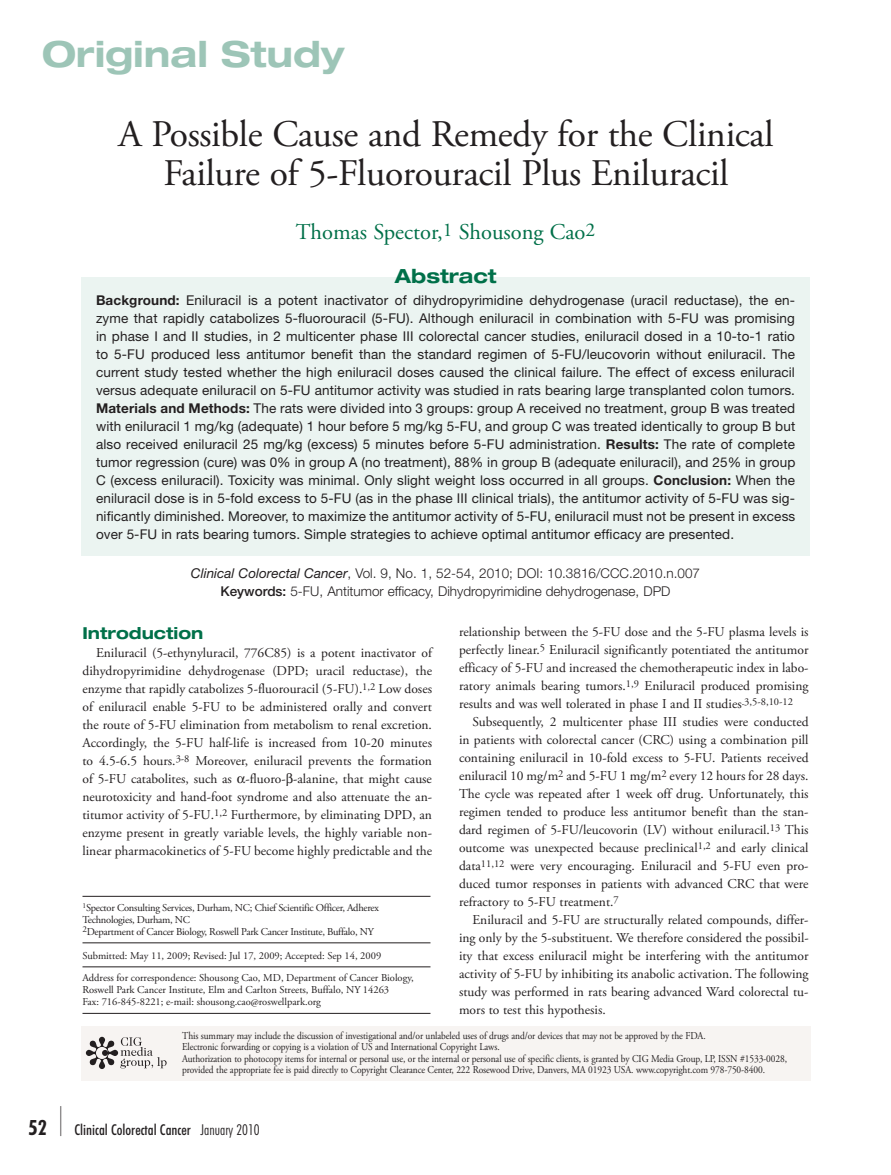
<style>
.page{position:relative;width:891px;height:1175px;background:#fff}
.page>*{position:absolute;margin:0;border:0;box-sizing:border-box;transform-origin:0 0}
.t1{font:37.5px/39px "Adobe Garamond Pro";letter-spacing:-.01em;color:#231f20;text-align:center}
.t2{font:700 expanded 36px "Helvetica Neue";color:#9dc5b7}
.t3{font:22.5px "Adobe Garamond Pro";color:#007049}
.t4{font:700 expanded 19.5px "Helvetica Neue";color:#007049}
.t5{font:700 expanded 16.5px "Helvetica Neue";color:#007049}
.t6{font:500 condensed 15px "Futura BT";color:#231f20}
.t7{font:13.5px/18px "Adobe Garamond Pro";color:#231f20;text-align:justify}
.t8{font:13.5px/18px "Helvetica Neue";letter-spacing:.01em;color:#231f20;text-align:justify}
.t9{font:300 13.5px/18px "Helvetica Neue";color:#231f20;text-align:center}
.t10{font:10.5px/11.2px "Adobe Garamond Pro";letter-spacing:-.01em;color:#231f20;scale:.9 1}
.t11{font:10.5px/12px "Adobe Garamond Pro";letter-spacing:-.01em;color:#231f20}
.s1{font-size:19.5px}
.s2{font-weight:700}
.s3{font-weight:400;font-style:italic}
.s4{font-weight:500}
.s5{font-weight:700;font-size:21px}
.s6{font-weight:300}
</style>
<div class="page">
<hr style="left:82px;top:896px;width:348px;height:1px;background:#231f20">
<hr style="left:82px;top:942px;width:348px;height:1px;background:#231f20">
<hr style="left:82px;top:966px;width:348px;height:1px;background:#231f20">
<hr style="left:82px;top:1013px;width:348px;height:1px;background:#231f20">
<div style="left:81px;top:277px;width:729px;height:279px;background:#ebf4f1"></div>
<div style="left:81px;top:1025px;width:730px;height:55px;background:#f7f4f2"></div>
<svg style="left:86px;top:1036px;width:81px;height:33px"></svg>
<h2 class="t2" style="left:42px;top:32px;width:304px">Original Study</h2>
<h1 class="t1" style="left:119px;top:116px;width:657px">A Possible Cause and Remedy for the Clinical<br>Failure of 5-Fluorouracil Plus Eniluracil</h1>
<h3 class="t3" style="left:296px;top:219px;width:301px">Thomas Spector,<span class="s1">1</span> Shousong Cao<span class="s1">2</span></h3>
<h3 class="t4" style="left:395px;top:263px;width:103px">Abstract</h3>
<p class="t8" style="left:96px;top:291px;width:701px"><span class="s2">Background:</span> Eniluracil is a potent inactivator of dihydropyrimidine dehydrogenase (uracil reductase), the en&shy;zyme that rapidly catabolizes 5-fluorouracil (5-FU). Although eniluracil in combination with 5-FU was promising in phase I and II studies, in 2 multicenter phase III colorectal cancer studies, eniluracil dosed in a 10-to-1 ratio to 5-FU produced less antitumor benefit than the standard regimen of 5-FU/leucovorin without eniluracil. The current study tested whether the high eniluracil doses caused the clinical failure. The effect of excess eniluracil versus adequate eniluracil on 5-FU antitumor activity was studied in rats bearing large transplanted colon tumors.<br><span class="s2">Materials and Methods:</span> The rats were divided into 3 groups: group A received no treatment, group B was treated with eniluracil 1 mg/kg (adequate) 1 hour before 5 mg/kg 5-FU, and group C was treated identically to group B but also received eniluracil 25 mg/kg (excess) 5 minutes before 5-FU administration. <span class="s2">Results:</span> The rate of complete tumor regression (cure) was 0% in group A (no treatment), 88% in group B (adequate eniluracil), and 25% in group C (excess eniluracil). Toxicity was minimal. Only slight weight loss occurred in all groups. <span class="s2">Conclusion:</span> When the eniluracil dose is in 5-fold excess to 5-FU (as in the phase III clinical trials), the antitumor activity of 5-FU was sig&shy;nificantly diminished. Moreover, to maximize the antitumor activity of 5-FU, eniluracil must not be present in excess over 5-FU in rats bearing tumors. Simple strategies to achieve optimal antitumor efficacy are presented.</p>
<p class="t9" style="left:191px;top:564px;width:511px"><span class="s3">Clinical Colorectal Cancer</span>, Vol. 9, No. 1, 52-54, 2010; DOI: 10.3816/CCC.2010.n.007<br><span class="s4">Keywords:</span> 5-FU, Antitumor efficacy, Dihydropyrimidine dehydrogenase, DPD</p>
<p class="t5" style="left:83px;top:622px;width:122px">Introduction</p>
<p class="t7" style="left:83px;top:644px;width:351px;text-indent:14px">Eniluracil (5-ethynyluracil, 776C85) is a potent inactivator of dihydropyrimidine dehydrogenase (DPD; uracil reductase), the enzyme that rapidly catabolizes 5-fluorouracil (5-FU).<sup>1,2</sup> Low doses of eniluracil enable 5-FU to be administered orally and convert the route of 5-FU elimination from metabolism to renal excretion.<br>Accordingly, the 5-FU half-life is increased from 10-20 minutes to 4.5-6.5 hours.<sup>3-8</sup> Moreover, eniluracil prevents the formation of 5-FU catabolites, such as -fluoro- -alanine, that might cause neurotoxicity and hand-foot syndrome and also attenuate the an&shy;titumor activity of 5-FU.<sup>1,2</sup> Furthermore, by eliminating DPD, an enzyme present in greatly variable levels, the highly variable non&shy;linear pharmacokinetics of 5-FU become highly predictable and the</p>
<p class="t11" style="left:82px;top:901px;width:298px"><sup>1</sup>Spector Consulting Services, Durham, NC; Chief Scientific Officer, Adherex<br>Technologies, Durham, NC<br><sup>2</sup>Department of Cancer Biology, Roswell Park Cancer Institute, Buffalo, NY</p>
<p class="t11" style="left:82px;top:944px;width:333px;line-height:22.5px">Submitted: May 11, 2009; Revised: Jul 17, 2009; Accepted: Sep 14, 2009<br>Address for correspondence: Shousong Cao, MD, Department of Cancer Biology,</p>
<p class="t11" style="left:82px;top:984px;width:308px">Roswell Park Cancer Institute, Elm and Carlton Streets, Buffalo, NY 14263<br>Fax: 716-845-8221; e-mail: shousong.cao@roswellpark.org</p>
<p class="t7" style="left:459px;top:623px;width:351px">relationship between the 5-FU dose and the 5-FU plasma levels is perfectly linear.<sup>5</sup> Eniluracil significantly potentiated the antitumor efficacy of 5-FU and increased the chemotherapeutic index in labo&shy;ratory animals bearing tumors.<sup>1,9</sup> Eniluracil produced promising results and was well tolerated in phase I and II studies<sup>.3,5-8,10-12</sup></p>
<p class="t7" style="left:459px;top:713px;width:351px;text-indent:14px">Subsequently, 2 multicenter phase III studies were conducted in patients with colorectal cancer (CRC) using a combination pill containing eniluracil in 10-fold excess to 5-FU. Patients received eniluracil 10 mg/m<sup>2</sup> and 5-FU 1 mg/m<sup>2</sup> every 12 hours for 28 days.<br>The cycle was repeated after 1 week off drug. Unfortunately, this regimen tended to produce less antitumor benefit than the stan&shy;dard regimen of 5-FU/leucovorin (LV) without eniluracil.<sup>13</sup> This outcome was unexpected because preclinical<sup>1,2</sup> and early clinical data<sup>11,12</sup> were very encouraging. Eniluracil and 5-FU even pro&shy;duced tumor responses in patients with advanced CRC that were refractory to 5-FU treatment.<sup>7</sup></p>
<p class="t7" style="left:459px;top:911px;width:351px;text-indent:14px">Eniluracil and 5-FU are structurally related compounds, differ&shy;ing only by the 5-substituent. We therefore considered the possibil&shy;ity that excess eniluracil might be interfering with the antitumor activity of 5-FU by inhibiting its anabolic activation. The following study was performed in rats bearing advanced Ward colorectal tu&shy;mors to test this hypothesis.</p>
<p class="t10" style="left:182px;top:1030px;width:674px">This summary may include the discussion of investigational and/or unlabeled uses of drugs and/or devices that may not be approved by the FDA.<br>Electronic forwarding or copying is a violation of US and International Copyright Laws.<br>Authorization to photocopy items for internal or personal use, or the internal or personal use of specific clients, is granted by CIG Media Group, LP, ISSN #1533-0028, provided the appropriate fee is paid directly to Copyright Clearance Center, 222 Rosewood Drive, Danvers, MA 01923 USA. www.copyright.com 978-750-8400.</p>
<p class="t6" style="left:28px;top:1121px;width:233px"><span class="s5">52</span> <sup>|</sup> Clinical Colorectal Cancer <span class="s6">January 2010</span></p>
</div>
